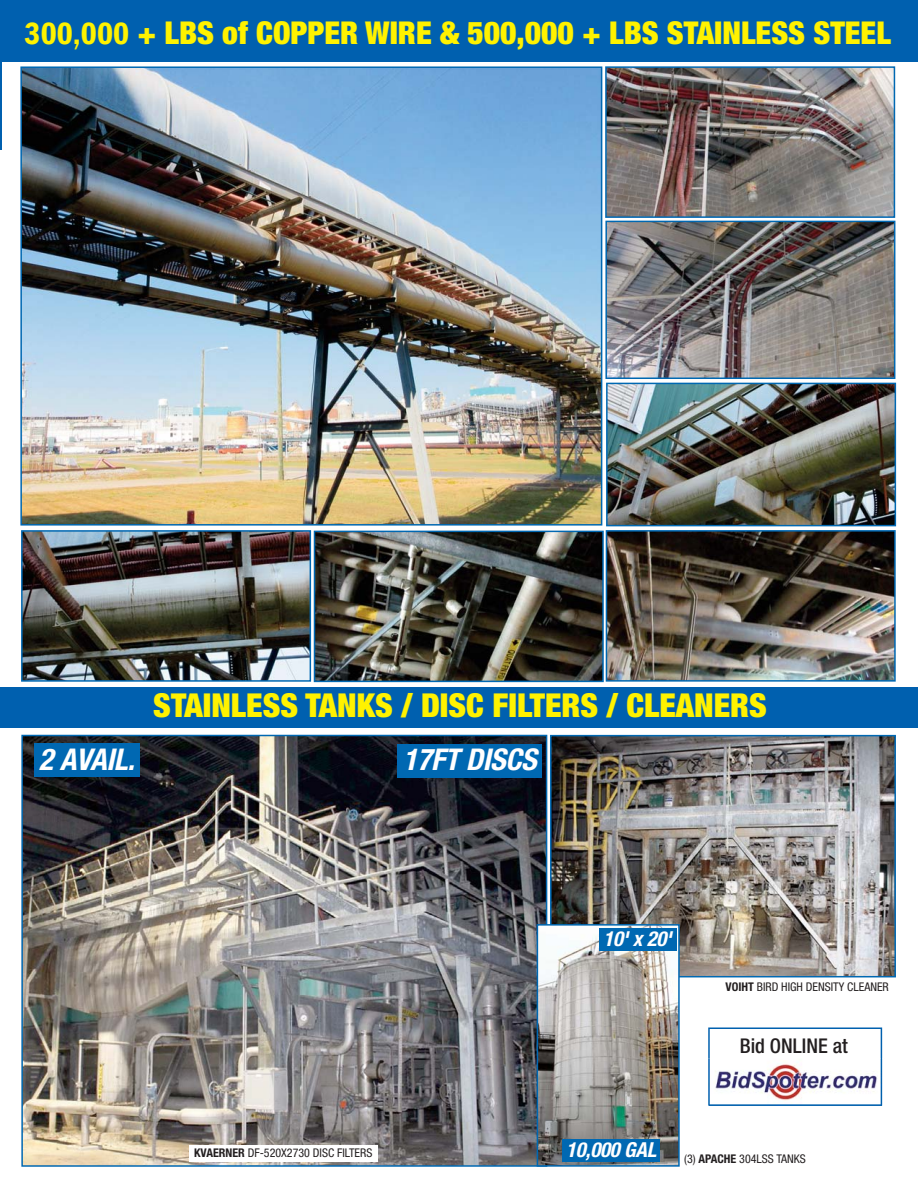
<style>
.page{position:relative;width:918px;height:1188px;background:#fff}
.page>*{position:absolute;margin:0;border:0;box-sizing:border-box;transform-origin:0 0}
.t1{font:900 condensed 33px "Helvetica Neue";color:#fff200}
.t2{font:900 condensed 31.5px "Helvetica Neue";color:#fff200}
.t3{font:italic 700 condensed 30px "Helvetica Neue";color:#fff}
.t4{font:italic 700 condensed 20.7px "Helvetica Neue";color:#fff}
.t5{font:500 condensed 20.25px "Helvetica Neue";color:#231f20}
.t6{font:condensed 12px "Helvetica Neue";color:#231f20}
.s1{font-family:"Franklin Gothic";font-weight:600}
.s2{font-weight:700}
</style>
<div class="page">
<div style="left:0;top:0;width:918px;height:62px;background:#0060af"></div>
<img style="left:608px;top:69px;width:284px;height:146px">
<div style="left:605px;top:66px;width:290px;height:152px;border:2px solid #0068b2"></div>
<img style="left:608px;top:224px;width:284px;height:152px">
<div style="left:605px;top:221px;width:290px;height:158px;border:2px solid #0068b2"></div>
<img style="left:609px;top:386px;width:284px;height:137px">
<div style="left:606px;top:383px;width:290px;height:143px;border:2px solid #0068b2"></div>
<img style="left:23px;top:69px;width:576px;height:454px">
<div style="left:20px;top:66px;width:582px;height:460px;border:2px solid #0068b2"></div>
<img style="left:24px;top:533px;width:284px;height:146px">
<div style="left:21px;top:530px;width:290px;height:152px;border:2px solid #0068b2"></div>
<img style="left:317px;top:534px;width:284px;height:145px">
<div style="left:314px;top:531px;width:290px;height:151px;border:2px solid #0068b2"></div>
<img style="left:609px;top:533px;width:284px;height:146px">
<div style="left:606px;top:530px;width:290px;height:152px;border:2px solid #0068b2"></div>
<img style="left:24px;top:738px;width:520px;height:426px">
<div style="left:21px;top:735px;width:526px;height:432px;border:2px solid #0068b2"></div>
<img style="left:553px;top:738px;width:340px;height:236px">
<div style="left:550px;top:735px;width:346px;height:242px;border:2px solid #0068b2"></div>
<div style="left:189px;top:1145px;width:189px;height:17px;background:#fff"></div>
<div style="left:34px;top:744px;width:105px;height:33px;background:#0068b2"></div>
<div style="left:398px;top:744px;width:144px;height:33px;background:#0068b2"></div>
<div style="left:708px;top:1028px;width:174px;height:78px;border:2px solid #0060af"></div>
<img style="left:708px;top:1058px;width:175px;height:48px">
<img style="left:710px;top:1058px;width:171px;height:46px">
<div style="left:0;top:687px;width:918px;height:41px;background:#0060af"></div>
<img style="left:540px;top:927px;width:137px;height:237px">
<div style="left:537px;top:924px;width:143px;height:243px;border:2px solid #0068b2"></div>
<div style="left:599px;top:928px;width:77px;height:23px;background:#0068b2"></div>
<div style="left:563px;top:1139px;width:97px;height:22px;background:#0068b2"></div>
<hr style="left:0;top:0;width:2px;height:149px;background:#0060af">
<h2 class="t2" style="left:25px;top:21px;width:868px"><span class="s1">300,000</span> + LBS of COPPER WIRE &amp; 500,000 + LBS STAINLESS STEEL</h2>
<h1 class="t1" style="left:153px;top:694px;width:615px">STAINLESS TANKS / DISC FILTERS / CLEANERS</h1>
<h3 class="t3" style="left:39px;top:748px;width:103px">2 AVAIL.</h3>
<h3 class="t3" style="left:403px;top:749px;width:141px">17FT DISCS</h3>
<p class="t6" style="left:194px;top:1148px;width:180px"><span class="s2">KVAERNER</span> DF-520X2730 DISC FILTERS</p>
<h3 class="t4" style="left:603px;top:931px;width:74px">10'x 20'</h3>
<p class="t6" style="left:726px;top:983px;width:165px"><span class="s2">VOIHT</span> BIRD HIGH DENSITY CLEANER</p>
<h3 class="t5" style="left:740px;top:1039px;width:109px">Bid ONLINE at</h3>
<h3 class="t4" style="left:566px;top:1142px;width:96px">10,000 GAL</h3>
<p class="t6" style="left:684px;top:1155px;width:123px">(3) <span class="s2">APACHE</span> 304LSS TANKS</p>
</div>
